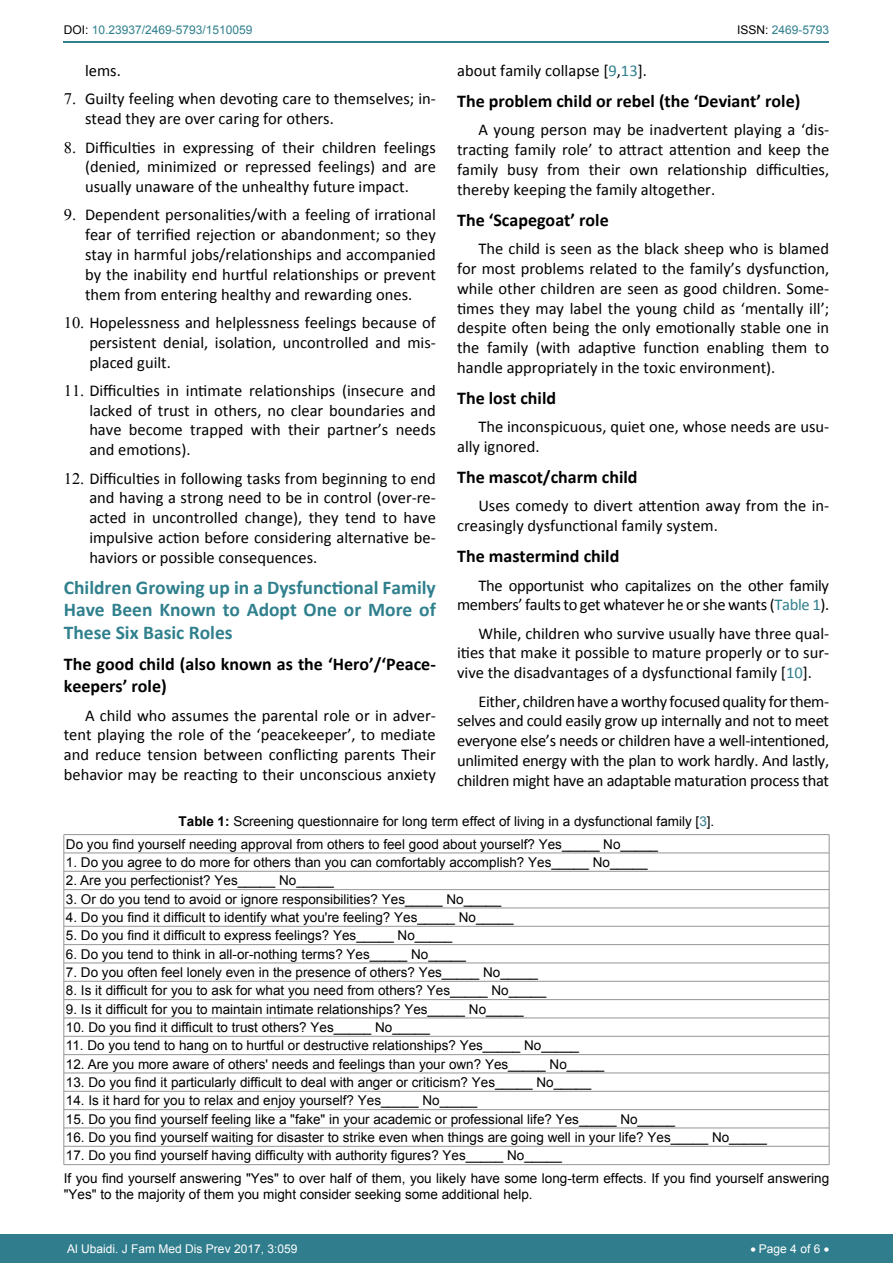
<style>
.page{position:relative;width:893px;height:1263px;background:#fff}
.page>*{position:absolute;margin:0;border:0;box-sizing:border-box;transform-origin:0 0}
.t1{font:700 19.5px/22.5px "Calibri";color:#30808d;text-align:justify}
.t2{font:700 18px/22.5px "Calibri";color:#000}
.t3{font:16.5px/19.8px "Calibri";color:#000;text-align:justify}
.t4{font:16.5px/19.8px "Calibri";letter-spacing:-.02em;color:#000;text-align:right}
.t5{font:13.5px/22.6px "Arial";color:#000}
.t6{font:12px "Arial";color:#30808d}
.t7{font:12px "Arial";color:#fff}
.s1{color:#000}
.s2{color:#30808d}
.s3{font-weight:700}
</style>
<div class="page">
<hr style="left:64px;top:41px;width:765px;height:2px;background:#30808d">
<div style="left:0;top:1234px;width:893px;height:29px;background:#307d8d"></div>
<svg style="left:65px;top:835px;width:764px;height:329px"></svg>
<hr style="left:64px;top:834px;width:765px;height:1px;background:#939598">
<hr style="left:64px;top:853px;width:765px;height:1px;background:#939598">
<hr style="left:64px;top:871px;width:765px;height:1px;background:#939598">
<hr style="left:64px;top:889px;width:765px;height:1px;background:#939598">
<hr style="left:64px;top:908px;width:765px;height:1px;background:#939598">
<hr style="left:64px;top:926px;width:765px;height:1px;background:#939598">
<hr style="left:64px;top:944px;width:765px;height:1px;background:#939598">
<hr style="left:64px;top:963px;width:765px;height:1px;background:#939598">
<hr style="left:64px;top:981px;width:765px;height:1px;background:#939598">
<hr style="left:64px;top:999px;width:765px;height:1px;background:#939598">
<hr style="left:64px;top:1018px;width:765px;height:1px;background:#939598">
<hr style="left:64px;top:1036px;width:765px;height:1px;background:#939598">
<hr style="left:64px;top:1054px;width:765px;height:1px;background:#939598">
<hr style="left:64px;top:1073px;width:765px;height:1px;background:#939598">
<hr style="left:64px;top:1091px;width:765px;height:1px;background:#939598">
<hr style="left:64px;top:1109px;width:765px;height:1px;background:#939598">
<hr style="left:64px;top:1128px;width:765px;height:1px;background:#939598">
<hr style="left:64px;top:1146px;width:765px;height:1px;background:#939598">
<svg style="left:64px;top:835px;width:1px;height:329px"></svg>
<svg style="left:829px;top:835px;width:1px;height:329px"></svg>
<hr style="left:64px;top:1164px;width:765px;height:1px;background:#939598">
<p class="t6" style="left:64px;top:22px;width:190px"><span class="s1">DOI:</span> 10.23937/2469-5793/1510059</p>
<p class="t6" style="left:737px;top:22px;width:94px"><span class="s1">ISSN:</span> 2469-5793</p>
<p class="t3" style="left:457px;top:61px;width:191px">about family collapse [<span class="s2">9</span>,<span class="s2">13</span>].</p>
<p class="t2" style="left:457px;top:89px;width:345px">The problem child or rebel (the ‘Deviant’ role)</p>
<p class="t3" style="left:457px;top:120px;width:374px;text-indent:21px">A young person may be inadvertent playing a ‘dis&shy;tracting family role’ to attract attention and keep the family busy from their own relationship difficulties, thereby keeping the family altogether.</p>
<p class="t2" style="left:457px;top:208px;width:153px">The ‘Scapegoat’ role</p>
<p class="t3" style="left:457px;top:239px;width:374px;text-indent:21px">The child is seen as the black sheep who is blamed for most problems related to the family’s dysfunction, while other children are seen as good children. Some&shy;times they may label the young child as ‘mentally ill’; despite often being the only emotionally stable one in the family (with adaptive function enabling them to handle appropriately in the toxic environment).</p>
<p class="t2" style="left:457px;top:386px;width:101px">The lost child</p>
<p class="t3" style="left:457px;top:417px;width:374px;text-indent:21px">The inconspicuous, quiet one, whose needs are usu&shy;ally ignored.</p>
<p class="t2" style="left:457px;top:465px;width:182px">The mascot/charm child</p>
<p class="t3" style="left:457px;top:496px;width:374px;text-indent:21px">Uses comedy to divert attention away from the in&shy;creasingly dysfunctional family system.</p>
<p class="t2" style="left:457px;top:544px;width:164px">The mastermind child</p>
<p class="t4" style="left:457px;top:575px;width:374px">The opportunist who capitalizes on the other family members’ faults to get whatever he or she wants (<span class="s2">Table 1</span>).</p>
<p class="t3" style="left:457px;top:623px;width:374px;text-indent:21px">While, children who survive usually have three qual&shy;ities that make it possible to mature properly or to sur&shy;vive the disadvantages of a dysfunctional family [<span class="s2">10</span>].</p>
<p class="t3" style="left:457px;top:691px;width:374px;text-indent:21px">Either, children have a worthy focused quality for them&shy;selves and could easily grow up internally and not to meet everyone else’s needs or children have a well-intentioned, unlimited energy with the plan to work hardly. And lastly, children might have an adaptable maturation process that</p>
<p class="t3" style="left:85px;top:57px;width:352px;line-height:28.3px">lems.<br>Guilty feeling when devoting care to themselves; in-</p>
<p class="t3" style="left:85px;top:105px;width:352px;line-height:28.3px">stead they are over caring for others.<br>Difficulties in expressing of their children feelings</p>
<p class="t3" style="left:85px;top:157px;width:352px">(denied, minimized or repressed feelings) and are usually unaware of the unhealthy future impact.</p>
<p class="t3" style="left:85px;top:205px;width:352px">Dependent personalities/with a feeling of irrational fear of terrified rejection or abandonment; so they stay in harmful jobs/relationships and accompanied by the inability end hurtful relationships or prevent them from entering healthy and rewarding ones.</p>
<p class="t3" style="left:89px;top:313px;width:348px">Hopelessness and helplessness feelings because of persistent denial, isolation, uncontrolled and mis&shy;placed guilt.</p>
<p class="t3" style="left:89px;top:381px;width:348px">Difficulties in intimate relationships (insecure and lacked of trust in others, no clear boundaries and have become trapped with their partner’s needs and emotions).</p>
<p class="t3" style="left:89px;top:468px;width:348px">Difficulties in following tasks from beginning to end and having a strong need to be in control (over-re&shy;acted in uncontrolled change), they tend to have impulsive action before considering alternative be&shy;haviors or possible consequences.</p>
<p class="t1" style="left:64px;top:575px;width:374px">Children Growing up in a Dysfunctional Family Have Been Known to Adopt One or More of These Six Basic Roles</p>
<p class="t2" style="left:64px;top:652px;width:374px">The good child (also known as the ‘Hero’/‘Peace&shy;keepers’ role)</p>
<p class="t3" style="left:64px;top:705px;width:374px;text-indent:21px">A child who assumes the parental role or in adver&shy;tent playing the role of the ‘peacekeeper’, to mediate and reduce tension between conflicting parents Their behavior may be reacting to their unconscious anxiety</p>
<p class="t5" style="left:66px;top:810px;width:650px;text-indent:113px"><span class="s3">Table 1:</span> Screening questionnaire for long term effect of living in a dysfunctional family [<span class="s2">3</span>].<br>Do you find yourself needing approval from others to feel good about yourself? Yes_____ No_____</p>
<p class="t5" style="left:66px;top:851px;width:583px">1. Do you agree to do more for others than you can comfortably accomplish? Yes_____ No_____</p>
<p class="t5" style="left:66px;top:869px;width:269px">2. Are you perfectionist? Yes_____ No_____</p>
<p class="t5" style="left:66px;top:888px;width:437px">3. Or do you tend to avoid or ignore responsibilities? Yes_____ No_____</p>
<p class="t5" style="left:66px;top:906px;width:449px">4. Do you find it difficult to identify what you're feeling? Yes_____ No_____</p>
<p class="t5" style="left:66px;top:924px;width:388px">5. Do you find it difficult to express feelings? Yes_____ No_____</p>
<p class="t5" style="left:66px;top:943px;width:401px">6. Do you tend to think in all-or-nothing terms? Yes_____ No_____</p>
<p class="t5" style="left:66px;top:961px;width:474px">7. Do you often feel lonely even in the presence of others? Yes_____ No_____</p>
<p class="t5" style="left:66px;top:979px;width:482px">8. Is it difficult for you to ask for what you need from others? Yes_____ No_____</p>
<p class="t5" style="left:66px;top:998px;width:459px">9. Is it difficult for you to maintain intimate relationships? Yes_____ No_____</p>
<p class="t5" style="left:66px;top:1016px;width:365px">10. Do you find it difficult to trust others? Yes_____ No_____</p>
<p class="t5" style="left:66px;top:1034px;width:515px">11. Do you tend to hang on to hurtful or destructive relationships? Yes_____ No_____</p>
<p class="t5" style="left:66px;top:1053px;width:540px">12. Are you more aware of others' needs and feelings than your own? Yes_____ No_____</p>
<p class="t5" style="left:66px;top:1071px;width:527px">13. Do you find it particularly difficult to deal with anger or criticism? Yes_____ No_____</p>
<p class="t5" style="left:66px;top:1089px;width:413px">14. Is it hard for you to relax and enjoy yourself? Yes_____ No_____</p>
<p class="t5" style="left:66px;top:1108px;width:611px">15. Do you find yourself feeling like a "fake" in your academic or professional life? Yes_____ No_____</p>
<p class="t5" style="left:66px;top:1126px;width:702px">16. Do you find yourself waiting for disaster to strike even when things are going well in your life? Yes_____ No_____</p>
<p class="t5" style="left:64px;top:1144px;width:767px">17. Do you find yourself having difficulty with authority figures? Yes_____ No_____<br>If you find yourself answering "Yes" to over half of them, you likely have some long-term effects. If you find yourself answering</p>
<p class="t5" style="left:64px;top:1183px;width:470px">"Yes" to the majority of them you might consider seeking some additional help.</p>
<p class="t7" style="left:67px;top:1241px;width:232px">Al Ubaidi. J Fam Med Dis Prev 2017, 3:059</p>
<p class="t7" style="left:750px;top:1241px;width:80px">• Page 4 of 6 •</p>
</div>
